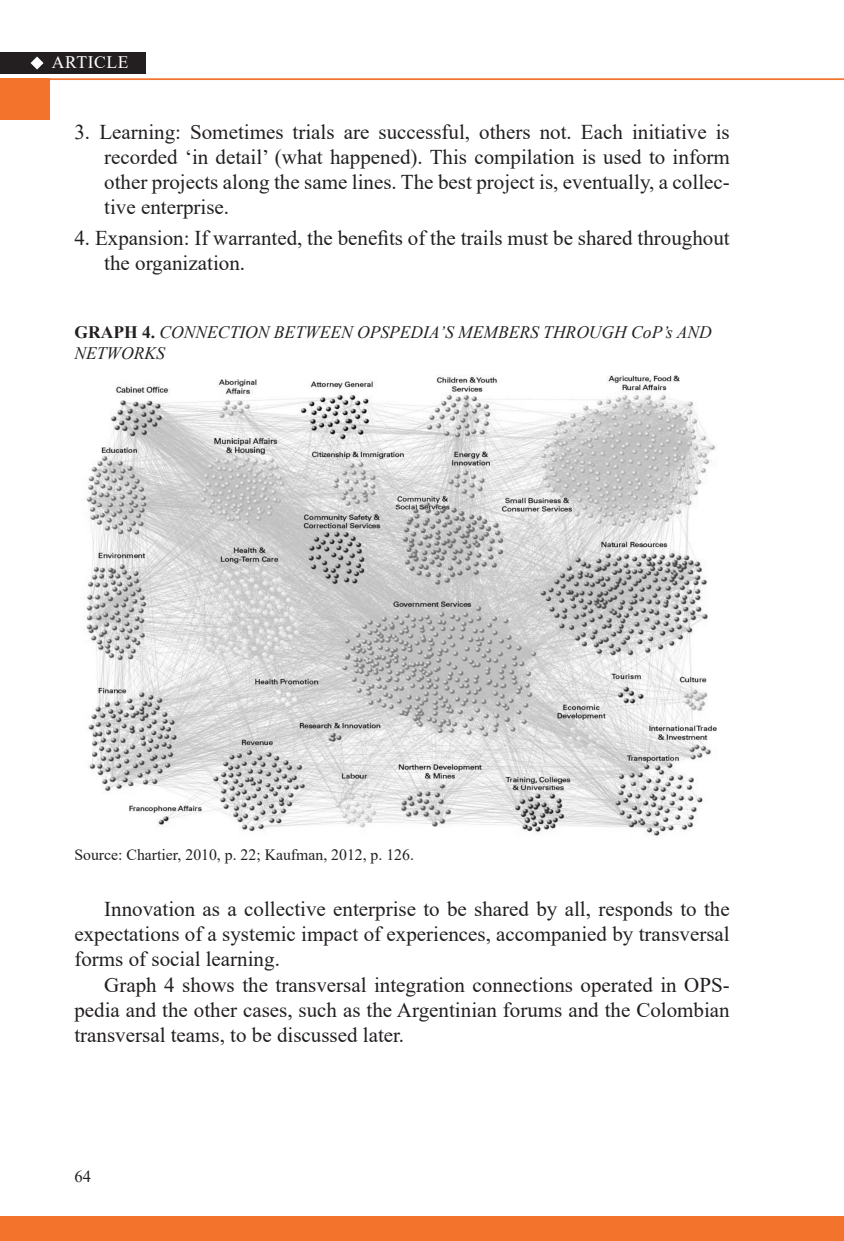
<style>
.page{position:relative;width:844px;height:1241px;background:#fff}
.page>*{position:absolute;margin:0;border:0;box-sizing:border-box;transform-origin:0 0}
.texto_corrido{font:21px/25.2px "Times New Roman";color:#231f20;text-align:justify}
.Listas{font:21px/25.2px "Times New Roman";color:#231f20;text-align:justify}
.subti_tabla{font:italic 17.5px/21px "Times New Roman";color:#231f20}
.t1{font:17.5px "Times New Roman";letter-spacing:.035em;color:#fff}
.t2{font:16.62px "Times New Roman";color:#231f20}
.pie_tabla{font:15.75px "Times New Roman";color:#231f20}
.s1{font-weight:700;font-style:normal}
</style>
<div class="page">
<hr style="left:0;top:78px;width:843px;height:2px;background:#f3732d">
<div style="left:0;top:1215px;width:843px;height:25px;background:#f3732d"></div>
<div style="left:0;top:78px;width:50px;height:42px;background:#f3732d"></div>
<div style="left:0;top:52px;width:146px;height:22px;background:#231f20"></div>
<svg style="left:31px;top:56px;width:13px;height:14px"></svg>
<img style="left:86px;top:375px;width:631px;height:461px">
<p class="t1" style="left:52px;top:50px;width:88px">ARTICLES</p>
<p class="Listas" style="left:104px;top:118px;width:627px;text-indent:-30px">3. Learning: Sometimes trials are successful, others not. Each initiative is recorded ‘in detail’ (what happened). This compilation is used to inform other projects along the same lines. The best project is, eventually, a collec&shy;tive enterprise.</p>
<p class="Listas" style="left:104px;top:224px;width:627px;text-indent:-30px">4. Expansion: If warranted, the benefits of the trails must be shared throughout the organization.</p>
<p class="subti_tabla" style="left:74px;top:321px;width:638px"><span class="s1">GRAPH 4.</span> CONNECTION BETWEEN OPSPEDIA’S MEMBERS THROUGH CoP’s AND<br>NETWORKS</p>
<p class="pie_tabla" style="left:74px;top:843px;width:341px">Source: Chartier, 2010, p. 22; Kaufman, 2012, p. 126.</p>
<p class="texto_corrido" style="left:74px;top:895px;width:656px;text-indent:30px">Innovation as a collective enterprise to be shared by all, responds to the expectations of a systemic impact of experiences, accompanied by transversal forms of social learning.</p>
<p class="texto_corrido" style="left:74px;top:971px;width:656px;text-indent:30px">Graph 4 shows the transversal integration connections operated in OPS&shy;pedia and the other cases, such as the Argentinian forums and the Colombian transversal teams, to be discussed later.</p>
<p class="t2" style="left:74px;top:1163px;width:18px">64</p>
</div>
